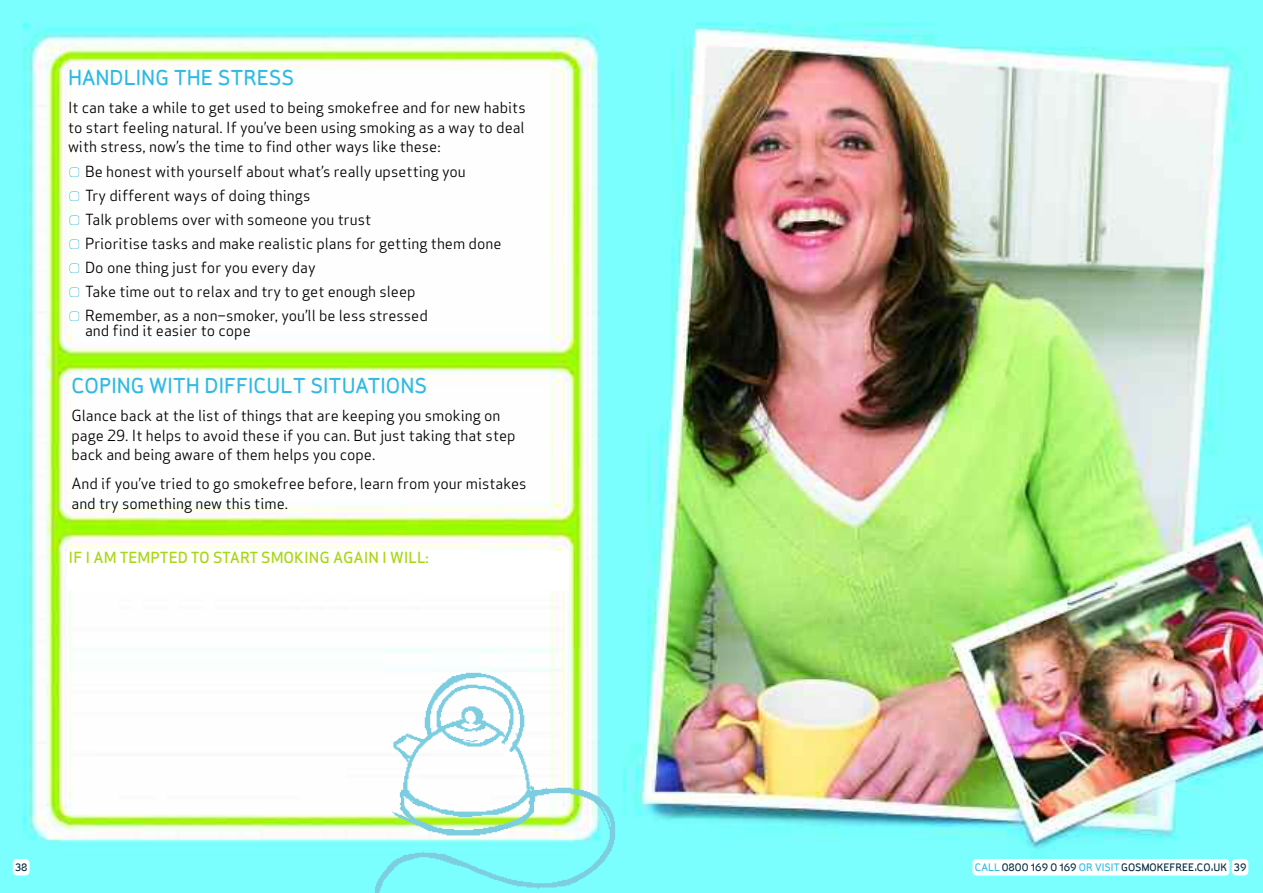
<style>
.page{position:relative;width:1263px;height:893px;background:#fff}
.page>*{position:absolute;margin:0;border:0;box-sizing:border-box;transform-origin:0 0}
.t1{font:500 21px "Sylvia";color:#2dbae5}
.t2{font:15px/24px "Apex Sans Book T";color:#000}
.t3{font:15px "Apex Sans Medium T";color:#a9d613}
.t4{font:500 10.5px "Sylvia";color:#00273c}
.s1{color:#2dbae5}
</style>
<div class="page">
<img style="left:0;top:0;width:1263px;height:893px">
<div style="left:70px;top:311px;width:9px;height:10px;border:1px solid #2dbae5;border-radius:3px"></div>
<div style="left:70px;top:287px;width:9px;height:10px;border:1px solid #2dbae5;border-radius:3px"></div>
<div style="left:70px;top:263px;width:9px;height:10px;border:1px solid #2dbae5;border-radius:3px"></div>
<div style="left:70px;top:239px;width:9px;height:10px;border:1px solid #2dbae5;border-radius:3px"></div>
<div style="left:70px;top:215px;width:9px;height:10px;border:1px solid #2dbae5;border-radius:3px"></div>
<div style="left:70px;top:191px;width:9px;height:10px;border:1px solid #2dbae5;border-radius:3px"></div>
<div style="left:70px;top:167px;width:9px;height:10px;border:1px solid #2dbae5;border-radius:3px"></div>
<div style="left:69px;top:552px;width:500px;height:39px;background:#fff"></div>
<img style="left:335px;top:662px;width:305px;height:231px">
<div style="left:1232px;top:859px;width:16px;height:16px;background:#fff;border-radius:4px"></div>
<div style="left:972px;top:859px;width:257px;height:16px;background:#fff;border-radius:4px"></div>
<div style="left:13px;top:859px;width:17px;height:16px;background:#fff;border-radius:4px"></div>
<h1 class="t1" style="left:68px;top:70px;width:228px">HANDLING THE STRESS</h1>
<p class="t2" style="left:68px;top:98px;width:459px;line-height:19.5px;text-align:justify">It can take a while to get used to being smokefree and for new habits to start feeling natural. If you’ve been using smoking as a way to deal with stress, now’s the time to find other ways like these:</p>
<p class="t2" style="left:85px;top:159px;width:418px">Be honest with yourself about what’s really upsetting you<br>Try different ways of doing things<br>Talk problems over with someone you trust<br>Prioritise tasks and make realistic plans for getting them done Do one thing just for you every day<br>Take time out to relax and try to get enough sleep<br>Remember, as a non–smoker, you’ll be less stressed</p>
<p class="t2" style="left:85px;top:318px;width:167px">and find it easier to cope</p>
<h1 class="t1" style="left:71px;top:378px;width:357px">COPING WITH DIFFICULT SITUATIONS</h1>
<p class="t2" style="left:71px;top:406px;width:446px;line-height:19.5px">Glance back at the list of things that are keeping you smoking on page 29. It helps to avoid these if you can. But just taking that step back and being aware of them helps you cope.</p>
<p class="t2" style="left:71px;top:474px;width:457px;line-height:19.5px">And if you’ve tried to go smokefree before, learn from your mistakes and try something new this time.</p>
<p class="t3" style="left:69px;top:548px;width:362px">IF I AM TEMPTED TO START SMOKING AGAIN I WILL:</p>
<p class="t4" style="left:15px;top:863px;width:14px">38</p>
<p class="t4" style="left:975px;top:864px;width:273px"><span class="s1">CALL</span>0800 169 0 169 <span class="s1">OR VISIT</span>GOSMOKEFREE.CO.UK 39</p>
</div>
